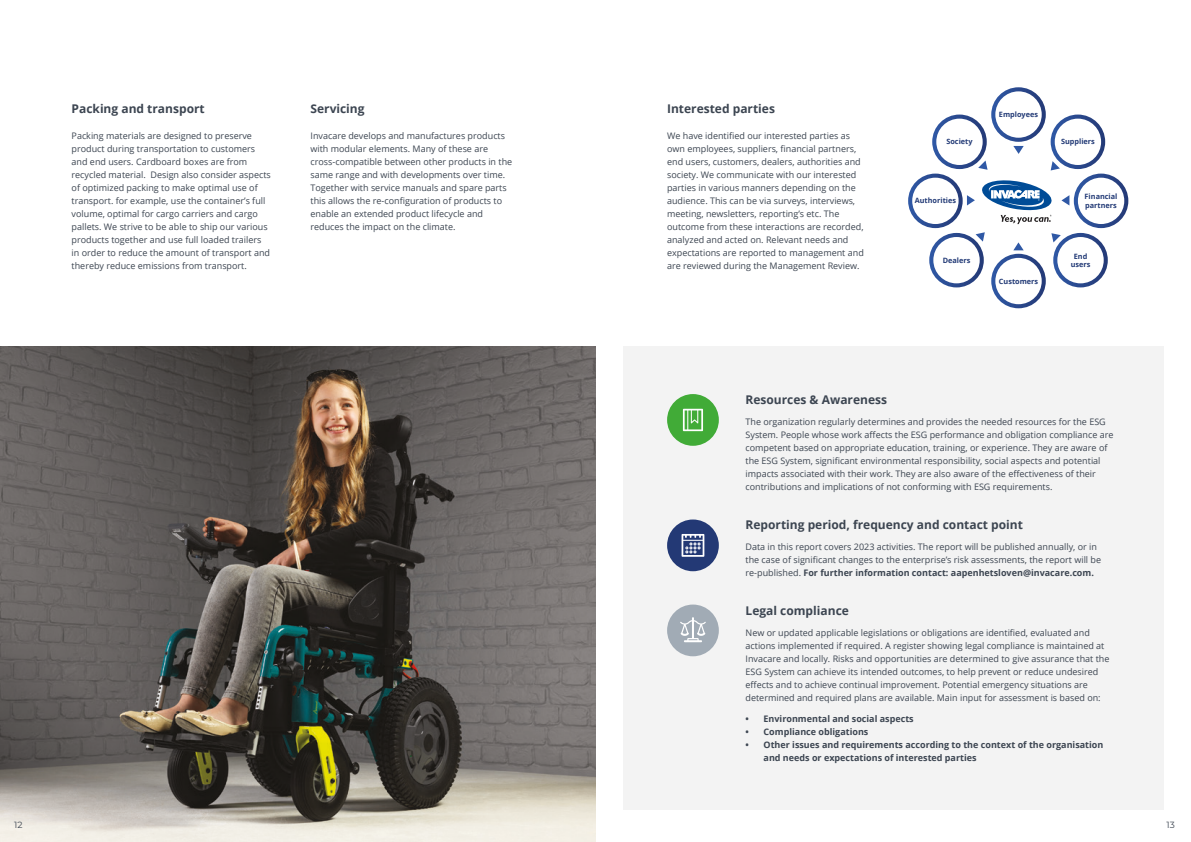
<style>
.page{position:relative;width:1191px;height:842px;background:#fff}
.page>*{position:absolute;margin:0;border:0;box-sizing:border-box;transform-origin:0 0}
.t1{font:700 12px "Open Sans";color:#3c4551}
.t2{font:9px/13px "Open Sans";color:#3c4551}
.t3{font:700 9px/13px "Open Sans";color:#3c4551}
.t4{font:9px "Montserrat";color:#3c4551}
.t5{font:700 7.3px/8.8px "Open Sans";color:#223a76}
.s1{font-weight:700}
</style>
<div class="page">
<img style="left:0;top:347px;width:595px;height:495px">
<div style="left:623px;top:347px;width:540px;height:463px;background:#f3f3f3"></div>
<svg style="left:991px;top:87px;width:54px;height:55px"></svg>
<div style="left:995px;top:91px;width:46px;height:47px;background:#fff;border-radius:50%"></div>
<svg style="left:1050px;top:115px;width:55px;height:54px"></svg>
<div style="left:1054px;top:119px;width:47px;height:46px;background:#fff;border-radius:50%"></div>
<svg style="left:1073px;top:174px;width:55px;height:54px"></svg>
<div style="left:1078px;top:178px;width:46px;height:46px;background:#fff;border-radius:50%"></div>
<svg style="left:1053px;top:233px;width:54px;height:54px"></svg>
<div style="left:1057px;top:237px;width:46px;height:46px;background:#fff;border-radius:50%"></div>
<svg style="left:991px;top:254px;width:54px;height:54px"></svg>
<div style="left:995px;top:258px;width:46px;height:46px;background:#fff;border-radius:50%"></div>
<svg style="left:929px;top:233px;width:54px;height:54px"></svg>
<div style="left:933px;top:237px;width:46px;height:46px;background:#fff;border-radius:50%"></div>
<svg style="left:908px;top:174px;width:54px;height:54px"></svg>
<div style="left:912px;top:178px;width:46px;height:46px;background:#fff;border-radius:50%"></div>
<svg style="left:1013px;top:146px;width:10px;height:8px"></svg>
<svg style="left:932px;top:115px;width:54px;height:54px"></svg>
<div style="left:936px;top:119px;width:46px;height:46px;background:#fff;border-radius:50%"></div>
<svg style="left:1013px;top:242px;width:10px;height:8px"></svg>
<svg style="left:1061px;top:195px;width:8px;height:10px"></svg>
<svg style="left:967px;top:180px;width:85px;height:44px"></svg>
<svg style="left:978px;top:161px;width:9px;height:9px"></svg>
<svg style="left:1051px;top:233px;width:9px;height:9px"></svg>
<svg style="left:1050px;top:161px;width:10px;height:9px"></svg>
<svg style="left:975px;top:232px;width:9px;height:10px"></svg>
<div style="left:667px;top:394px;width:52px;height:52px;background:#41ab37;border-radius:50%"></div>
<svg style="left:683px;top:409px;width:20px;height:22px"></svg>
<div style="left:667px;top:519px;width:52px;height:52px;background:#233975;border-radius:50%"></div>
<svg style="left:681px;top:534px;width:23px;height:23px"></svg>
<div style="left:667px;top:604px;width:52px;height:52px;background:#a1abb5;border-radius:50%"></div>
<svg style="left:680px;top:617px;width:26px;height:25px"></svg>
<h1 class="t1" style="left:72px;top:101px;width:135px">Packing and transport</h1>
<p class="t2" style="left:72px;top:129px;width:201px">Packing materials are designed to preserve product during transportation to customers and end users. Cardboard boxes are from recycled material. Design also consider aspects of optimized packing to make optimal use of transport. for example, use the container’s full volume, optimal for cargo carriers and cargo pallets. We strive to be able to ship our various products together and use full loaded trailers in order to reduce the amount of transport and thereby reduce emissions from transport.</p>
<h1 class="t1" style="left:310px;top:101px;width:56px">Servicing</h1>
<p class="t2" style="left:310px;top:129px;width:203px">Invacare develops and manufactures products with modular elements. Many of these are cross-compatible between other products in the same range and with developments over time.<br>Together with service manuals and spare parts this allows the re-configuration of products to enable an extended product lifecycle and reduces the impact on the climate.</p>
<h1 class="t1" style="left:667px;top:101px;width:109px">Interested parties</h1>
<p class="t2" style="left:667px;top:129px;width:198px">We have identified our interested parties as own employees, suppliers, financial partners, end users, customers, dealers, authorities and society. We communicate with our interested parties in various manners depending on the audience. This can be via surveys, interviews, meeting, newsletters, reporting’s etc. The outcome from these interactions are recorded, analyzed and acted on. Relevant needs and expectations are reported to management and are reviewed during the Management Review.</p>
<p class="t5" style="left:999px;top:109px;width:41px">Employees</p>
<p class="t5" style="left:946px;top:137px;width:28px">Society</p>
<p class="t5" style="left:1061px;top:137px;width:35px">Suppliers</p>
<p class="t5" style="left:914px;top:196px;width:43px">Authorities</p>
<p class="t5" style="left:1084px;top:192px;width:34px">Financial partners</p>
<p class="t5" style="left:942px;top:256px;width:29px">Dealers</p>
<p class="t5" style="left:1070px;top:251px;width:21px;text-align:center">End users</p>
<p class="t5" style="left:999px;top:277px;width:41px">Customers</p>
<h1 class="t1" style="left:745px;top:391px;width:143px">Resources &amp; Awareness</h1>
<p class="t2" style="left:745px;top:415px;width:369px">The organization regularly determines and provides the needed resources for the ESG System. People whose work affects the ESG performance and obligation compliance are competent based on appropriate education, training, or experience. They are aware of the ESG System, significant environmental responsibility, social aspects and potential impacts associated with their work. They are also aware of the effectiveness of their contributions and implications of not conforming with ESG requirements.</p>
<h1 class="t1" style="left:745px;top:516px;width:279px">Reporting period, frequency and contact point</h1>
<p class="t2" style="left:745px;top:540px;width:357px">Data in this report covers 2023 activities. The report will be published annually, or in the case of significant changes to the enterprise’s risk assessments, the report will be re-published. <span class="s1">For further information contact: aapenhetsloven@invacare.com.</span></p>
<h1 class="t1" style="left:745px;top:602px;width:105px">Legal compliance</h1>
<p class="t2" style="left:745px;top:626px;width:365px">New or updated applicable legislations or obligations are identified, evaluated and actions implemented if required. A register showing legal compliance is maintained at Invacare and locally. Risks and opportunities are determined to give assurance that the ESG System can achieve its intended outcomes, to help prevent or reduce undesired effects and to achieve continual improvement. Potential emergency situations are determined and required plans are available. Main input for assessment is based on:</p>
<p class="t3" style="left:745px;top:712px;width:170px">• Environmental and social aspects</p>
<p class="t3" style="left:745px;top:725px;width:124px">• Compliance obligations</p>
<p class="t3" style="left:763px;top:738px;width:341px;text-indent:-18px">• Other issues and requirements according to the context of the organisation and needs or expectations of interested parties</p>
<p class="t4" style="left:14px;top:819px;width:10px">12</p>
<p class="t4" style="left:1166px;top:819px;width:10px">13</p>
</div>
